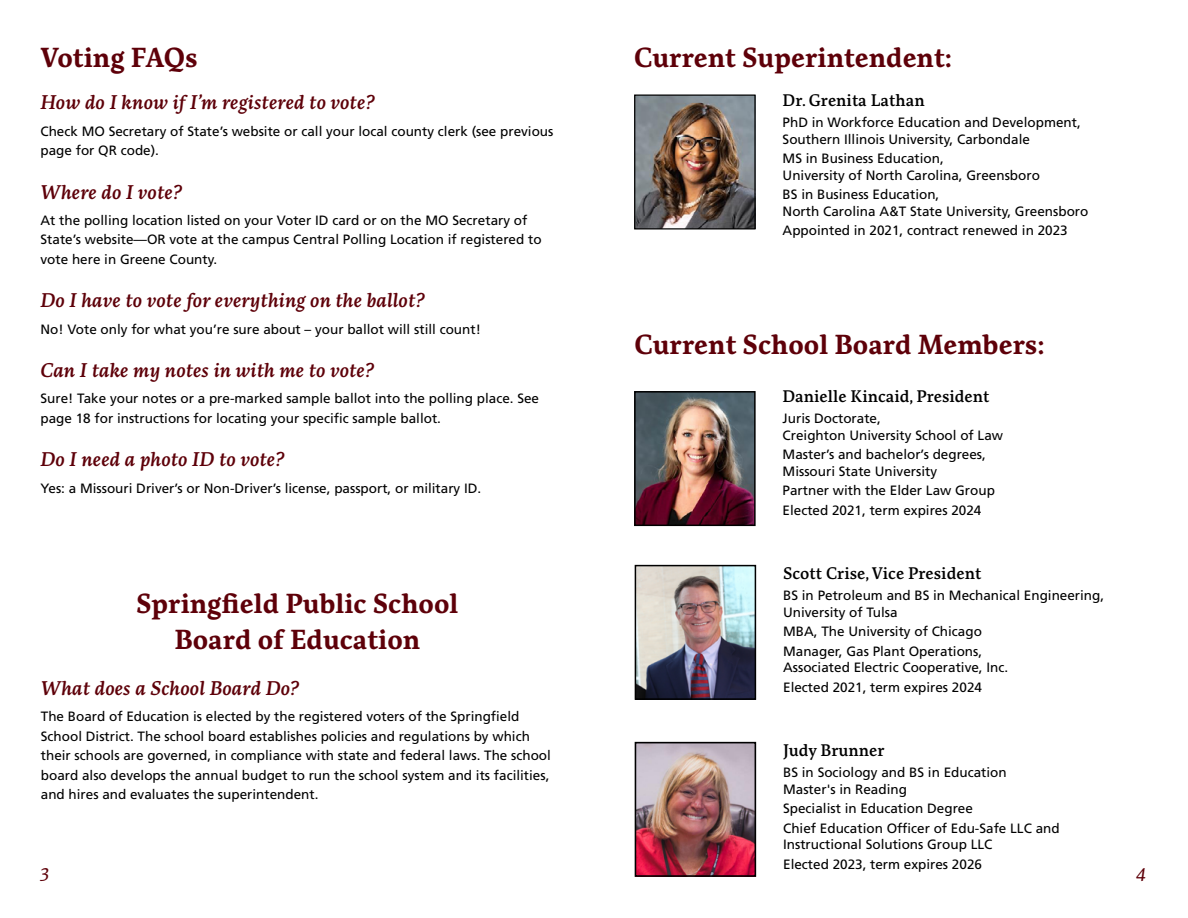
<style>
.page{position:relative;width:1188px;height:918px;background:#fff}
.page>*{position:absolute;margin:0;border:0;box-sizing:border-box;transform-origin:0 0}
.t1{font:700 27px/36px "Artigo";color:#5e0009;text-align:center}
.t2{font:italic 600 19.5px "Artigo";color:#5e0009}
.t3{font:italic 19.5px "Artigo";color:#5e0009}
.t4{font:600 16.5px "Artigo";color:#000}
.t5{font:13.5px/19.5px "Frutiger LT Std";color:#000}
</style>
<div class="page">
<img style="left:638px;top:568px;width:115px;height:129px">
<div style="left:635px;top:565px;width:121px;height:135px;border:2px solid #000"></div>
<img style="left:637px;top:394px;width:116px;height:129px">
<div style="left:634px;top:391px;width:122px;height:135px;border:2px solid #000"></div>
<img style="left:638px;top:745px;width:115px;height:129px">
<div style="left:635px;top:742px;width:121px;height:135px;border:2px solid #000"></div>
<img style="left:636px;top:96px;width:118px;height:131px">
<div style="left:634px;top:94px;width:122px;height:135px;border:1px solid #000"></div>
<h1 class="t1" style="left:40px;top:40px;width:159px">Voting FAQs</h1>
<h2 class="t2" style="left:40px;top:90px;width:336px">How do I know if I’m registered to vote?</h2>
<p class="t5" style="left:40px;top:121px;width:514px">Check MO Secretary of State’s website or call your local county clerk (see previous page for QR code).</p>
<h2 class="t2" style="left:40px;top:179px;width:143px">Where do I vote?</h2>
<p class="t5" style="left:40px;top:210px;width:503px">At the polling location listed on your Voter ID card or on the MO Secretary of<br>State’s website—OR vote at the campus Central Polling Location if registered to vote here in Greene County.</p>
<h2 class="t2" style="left:40px;top:288px;width:386px">Do I have to vote for everything on the ballot?</h2>
<p class="t5" style="left:40px;top:319px;width:442px">No! Vote only for what you’re sure about – your ballot will still count!</p>
<h2 class="t2" style="left:40px;top:358px;width:335px">Can I take my notes in with me to vote?</h2>
<p class="t5" style="left:40px;top:389px;width:500px">Sure! Take your notes or a pre-marked sample ballot into the polling place. See page 18 for instructions for locating your specific sample ballot.</p>
<h2 class="t2" style="left:40px;top:447px;width:246px">Do I need a photo ID to vote?</h2>
<p class="t5" style="left:40px;top:478px;width:442px">Yes: a Missouri Driver’s or Non-Driver’s license, passport, or military ID.</p>
<h1 class="t1" style="left:634px;top:40px;width:320px">Current Superintendent:</h1>
<p class="t4" style="left:783px;top:90px;width:144px">Dr. Grenita Lathan</p>
<p class="t5" style="left:783px;top:114px;width:300px;line-height:16.5px">PhD in Workforce Education and Development,<br>Southern Illinois University, Carbondale</p>
<p class="t5" style="left:783px;top:150px;width:259px;line-height:16.5px">MS in Business Education,<br>University of North Carolina, Greensboro</p>
<p class="t5" style="left:783px;top:186px;width:307px;line-height:16.5px">BS in Business Education,<br>North Carolina A&amp;T State University, Greensboro</p>
<p class="t5" style="left:783px;top:221px;width:287px">Appointed in 2021, contract renewed in 2023</p>
<h1 class="t1" style="left:634px;top:327px;width:412px">Current School Board Members:</h1>
<p class="t4" style="left:783px;top:386px;width:208px">Danielle Kincaid, President</p>
<p class="t5" style="left:783px;top:410px;width:222px;line-height:16.5px">Juris Doctorate,<br>Creighton University School of Law</p>
<p class="t5" style="left:783px;top:446px;width:205px;line-height:16.5px">Master’s and bachelor’s degrees,<br>Missouri State University</p>
<p class="t5" style="left:783px;top:481px;width:214px">Partner with the Elder Law Group<br>Elected 2021, term expires 2024</p>
<p class="t4" style="left:783px;top:563px;width:200px">Scott Crise, Vice President</p>
<p class="t5" style="left:783px;top:587px;width:323px;line-height:16.5px">BS in Petroleum and BS in Mechanical Engineering,<br>University of Tulsa</p>
<p class="t5" style="left:783px;top:622px;width:201px">MBA, The University of Chicago<br>Manager, Gas Plant Operations,</p>
<p class="t5" style="left:783px;top:658px;width:227px">Associated Electric Cooperative, Inc.<br>Elected 2021, term expires 2024</p>
<h1 class="t1" style="left:136px;top:585px;width:324px">Springfield Public School<br>Board of Education</h1>
<h2 class="t2" style="left:41px;top:676px;width:260px">What does a School Board Do?</h2>
<p class="t5" style="left:41px;top:707px;width:512px">The Board of Education is elected by the registered voters of the Springfield School District. The school board establishes policies and regulations by which their schools are governed, in compliance with state and federal laws. The school board also develops the annual budget to run the school system and its facilities, and hires and evaluates the superintendent.</p>
<p class="t4" style="left:783px;top:740px;width:103px">Judy Brunner</p>
<p class="t5" style="left:783px;top:764px;width:225px;line-height:16.5px">BS in Sociology and BS in Education<br>Master's in Reading</p>
<p class="t5" style="left:783px;top:799px;width:278px">Specialist in Education Degree<br>Chief Education Officer of Edu-Safe LLC and</p>
<p class="t5" style="left:783px;top:835px;width:211px">Instructional Solutions Group LLC<br>Elected 2023, term expires 2026</p>
<h2 class="t3" style="left:40px;top:858px;width:10px">3</h2>
<h2 class="t3" style="left:1136px;top:858px;width:11px">4</h2>
</div>
